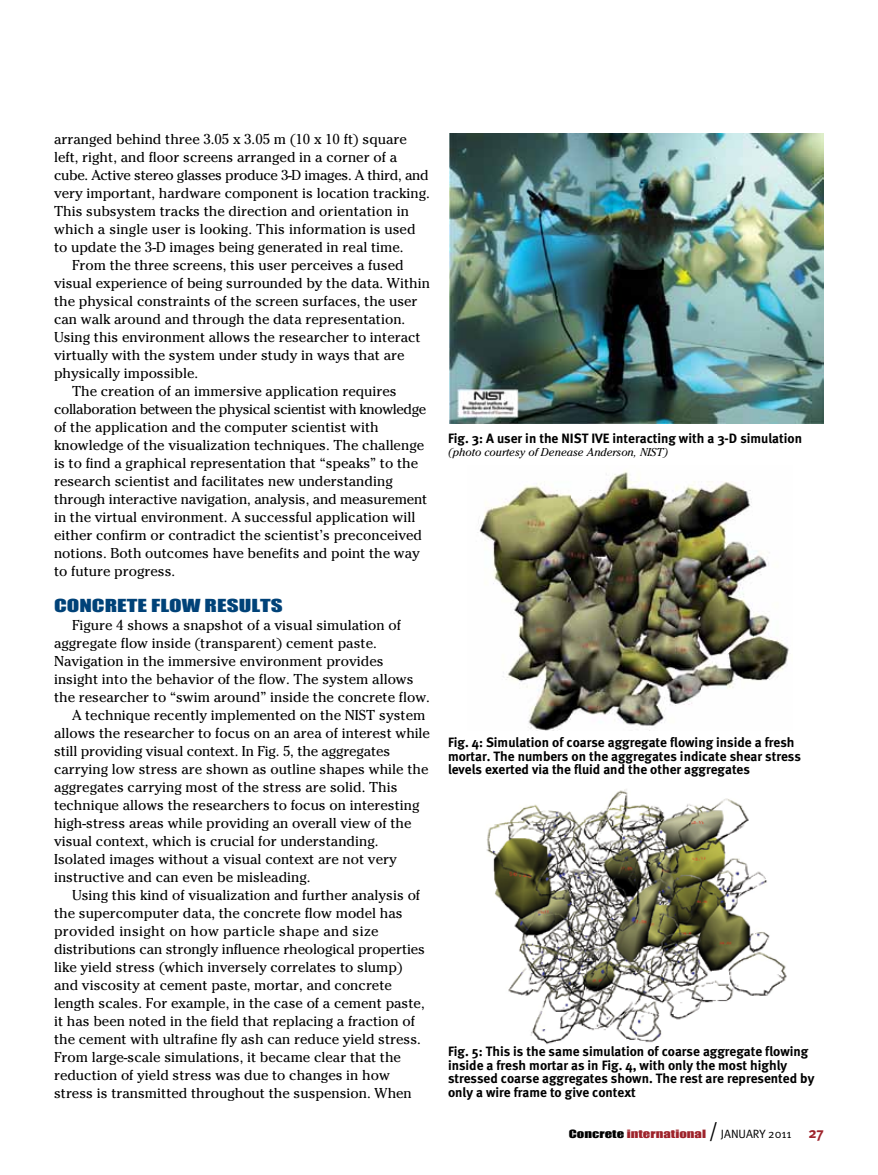
<style>
.page{position:relative;width:878px;height:1175px;background:#fff}
.page>*{position:absolute;margin:0;border:0;box-sizing:border-box;transform-origin:0 0}
.t1{font:16.5px "Impact";color:#004278;scale:1.4 1}
.t2{font:14.25px "Cheltenham";color:#000}
.t3{font:14.25px "Cheltenham";letter-spacing:-.025em;color:#000}
.t4{font:14.25px "Cheltenham";letter-spacing:-.02em;color:#000}
.t5{font:14.25px "Cheltenham";letter-spacing:.02em;color:#000}
.t6{font:700 13.5px/13.5px "Meta";color:#000}
.t7{font:italic 11.25px "Cheltenham";color:#000}
.t8{font:10.5px "Impact";color:#9e232b;scale:1.4 1}
.s1{color:#000}
.s2{font-family:"Meta Normal";font-size:21px;color:#000}
.s3{font-family:"Meta Normal";font-size:12px;color:#000}
.s4{font-family:"Meta";font-weight:700;font-size:15px}
</style>
<div class="page">
<img style="left:449px;top:133px;width:375px;height:290px">
<img style="left:479px;top:471px;width:310px;height:260px">
<img style="left:487px;top:789px;width:300px;height:256px">
<p class="t2" style="left:54px;top:130px;width:354px">arranged behind three 3.05 x 3.05 m (10 x 10 ft) square</p>
<p class="t2" style="left:54px;top:148px;width:344px">left, right, and floor screens arranged in a corner of a</p>
<p class="t4" style="left:54px;top:166px;width:376px">cube. Active stereo glasses produce 3-D images. A third, and</p>
<p class="t2" style="left:54px;top:184px;width:377px">very important, hardware component is location tracking.</p>
<p class="t2" style="left:54px;top:202px;width:356px">This subsystem tracks the direction and orientation in</p>
<p class="t2" style="left:54px;top:220px;width:363px">which a single user is looking. This information is used</p>
<p class="t2" style="left:54px;top:238px;width:351px">to update the 3-D images being generated in real time.</p>
<p class="t2" style="left:72px;top:256px;width:333px">From the three screens, this user perceives a fused</p>
<p class="t2" style="left:54px;top:274px;width:377px">visual experience of being surrounded by the data. Within</p>
<p class="t2" style="left:54px;top:292px;width:365px">the physical constraints of the screen surfaces, the user</p>
<p class="t2" style="left:54px;top:310px;width:353px">can walk around and through the data representation.</p>
<p class="t2" style="left:54px;top:328px;width:368px">Using this environment allows the researcher to interact</p>
<p class="t2" style="left:54px;top:346px;width:352px">virtually with the system under study in ways that are</p>
<p class="t2" style="left:54px;top:364px;width:146px">physically impossible.</p>
<p class="t2" style="left:72px;top:382px;width:326px">The creation of an immersive application requires</p>
<p class="t3" style="left:54px;top:400px;width:374px">collaboration between the physical scientist with knowledge</p>
<p class="t2" style="left:54px;top:418px;width:326px">of the application and the computer scientist with</p>
<p class="t2" style="left:54px;top:436px;width:371px">knowledge of the visualization techniques. The challenge</p>
<p class="t2" style="left:54px;top:454px;width:365px">is to find a graphical representation that “speaks” to the</p>
<p class="t2" style="left:54px;top:472px;width:340px">research scientist and facilitates new understanding</p>
<p class="t2" style="left:54px;top:490px;width:375px">through interactive navigation, analysis, and measurement</p>
<p class="t2" style="left:54px;top:508px;width:363px">in the virtual environment. A successful application will</p>
<p class="t2" style="left:54px;top:526px;width:369px">either confirm or contradict the scientist’s preconceived</p>
<p class="t2" style="left:54px;top:544px;width:367px">notions. Both outcomes have benefits and point the way</p>
<p class="t2" style="left:54px;top:562px;width:123px">to future progress.</p>
<p class="t1" style="left:54px;top:592px;width:164px">Concr ete flow r esults</p>
<p class="t2" style="left:72px;top:616px;width:330px">Figure 4 shows a snapshot of a visual simulation of</p>
<p class="t2" style="left:54px;top:634px;width:324px">aggregate flow inside (transparent) cement paste.</p>
<p class="t2" style="left:54px;top:652px;width:331px">Navigation in the immersive environment provides</p>
<p class="t2" style="left:54px;top:670px;width:361px">insight into the behavior of the flow. The system allows</p>
<p class="t2" style="left:54px;top:688px;width:377px">the researcher to “swim around” inside the concrete flow.</p>
<p class="t2" style="left:72px;top:706px;width:355px">A technique recently implemented on the NIST system</p>
<p class="t2" style="left:54px;top:724px;width:377px">allows the researcher to focus on an area of interest while</p>
<p class="t2" style="left:54px;top:742px;width:338px">still providing visual context. In Fig. 5, the aggregates</p>
<p class="t2" style="left:54px;top:760px;width:376px">carrying low stress are shown as outline shapes while the</p>
<p class="t2" style="left:54px;top:778px;width:345px">aggregates carrying most of the stress are solid. This</p>
<p class="t2" style="left:54px;top:796px;width:367px">technique allows the researchers to focus on interesting</p>
<p class="t2" style="left:54px;top:814px;width:359px">high-stress areas while providing an overall view of the</p>
<p class="t2" style="left:54px;top:832px;width:326px">visual context, which is crucial for understanding.</p>
<p class="t2" style="left:54px;top:850px;width:344px">Isolated images without a visual context are not very</p>
<p class="t2" style="left:54px;top:868px;width:258px">instructive and can even be misleading.</p>
<p class="t2" style="left:72px;top:886px;width:349px">Using this kind of visualization and further analysis of</p>
<p class="t2" style="left:54px;top:904px;width:350px">the supercomputer data, the concrete flow model has</p>
<p class="t5" style="left:54px;top:922px;width:326px">provided insight on how particle shape and size</p>
<p class="t2" style="left:54px;top:940px;width:372px">distributions can strongly influence rheological properties</p>
<p class="t2" style="left:54px;top:958px;width:350px">like yield stress (which inversely correlates to slump)</p>
<p class="t2" style="left:54px;top:976px;width:339px">and viscosity at cement paste, mortar, and concrete</p>
<p class="t2" style="left:54px;top:994px;width:372px">length scales. For example, in the case of a cement paste,</p>
<p class="t2" style="left:54px;top:1012px;width:362px">it has been noted in the field that replacing a fraction of</p>
<p class="t2" style="left:54px;top:1030px;width:368px">the cement with ultrafine fly ash can reduce yield stress.</p>
<p class="t2" style="left:54px;top:1048px;width:348px">From large-scale simulations, it became clear that the</p>
<p class="t2" style="left:54px;top:1066px;width:337px">reduction of yield stress was due to changes in how</p>
<p class="t2" style="left:54px;top:1084px;width:359px">stress is transmitted throughout the suspension. When</p>
<p class="t6" style="left:448px;top:431px;width:355px">Fig. 3: A user in the NIST IVE interacting with a 3-D simulation</p>
<p class="t7" style="left:448px;top:445px;width:222px">(photo courtesy of Denease Anderson, NIST)</p>
<p class="t6" style="left:448px;top:736px;width:354px">Fig. 4: Simulation of coarse aggregate flowing inside a fresh mortar. The numbers on the aggregates indicate shear stress levels exerted via the fluid and the other aggregates</p>
<p class="t6" style="left:448px;top:1044px;width:368px">Fig. 5: This is the same simulation of coarse aggregate flowing inside a fresh mortar as in Fig. 4, with only the most highly stressed coarse aggregates shown. The rest are represented by only a wire frame to give context</p>
<p class="t8" style="left:568px;top:1125px;width:184px"><span class="s1">Concrete</span> international <span class="s2">/</span> <span class="s3">JANUARY 2011</span> <span class="s4">27</span></p>
</div>
